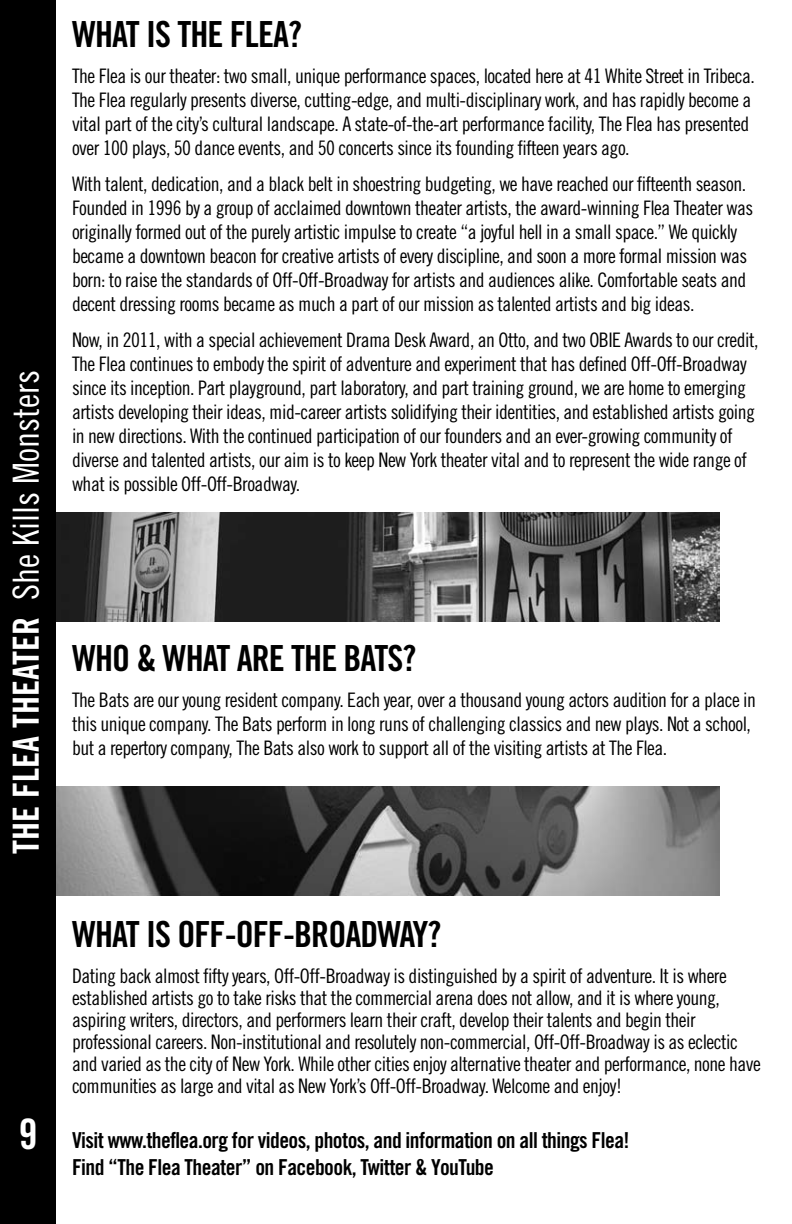
<style>
.page{position:relative;width:792px;height:1224px;background:#fff}
.page>*{position:absolute;margin:0;border:0;box-sizing:border-box;transform-origin:0 0}
.t1{font:42px "Trade Gothic LT Std Bd Cn 20";color:#fff}
.t2{font:36px "Trade Gothic LT Std Bd Cn 20";letter-spacing:-.025em;color:#000}
.t3{font:36px "Trade Gothic LT Std Cn 18";color:#fff}
.t4{font:22px/26.4px "Trade Gothic LT Std Bd Cn 20";letter-spacing:-.025em;color:#000}
.t5{font:20px/24px "Trade Gothic LT Std Cn 18";letter-spacing:-.025em;color:#000}
.s1{font-family:"Trade Gothic LT Std Bd Cn 20"}
</style>
<div class="page">
<img style="left:56px;top:512px;width:664px;height:110px">
<img style="left:56px;top:787px;width:664px;height:109px">
<div style="left:0;top:0;width:56px;height:1224px;background:#000"></div>
<h2 class="t3" style="left:5px;top:854px;width:485px;rotate:-90deg"><span class="s1">THE FLEA THEATER</span> She Kills Monsters</h2>
<h1 class="t1" style="left:27px;top:1106px;width:20px">3</h1>
<h1 class="t1" style="left:19px;top:1109px;width:20px">9</h1>
<h2 class="t2" style="left:72px;top:12px;width:232px">WHAT IS THE FLEA?</h2>
<p class="t5" style="left:72px;top:64px;width:684px">The Flea is our theater: two small, unique performance spaces, located here at 41 White Street in Tribeca.<br>The Flea regularly presents diverse, cutting-edge, and multi-disciplinary work, and has rapidly become a vital part of the city’s cultural landscape. A state-of-the-art performance facility, The Flea has presented over 100 plays, 50 dance events, and 50 concerts since its founding fifteen years ago.</p>
<p class="t5" style="left:72px;top:172px;width:683px">With talent, dedication, and a black belt in shoestring budgeting, we have reached our fifteenth season.<br>Founded in 1996 by a group of acclaimed downtown theater artists, the award-winning Flea Theater was originally formed out of the purely artistic impulse to create “a joyful hell in a small space.” We quickly became a downtown beacon for creative artists of every discipline, and soon a more formal mission was born: to raise the standards of Off-Off-Broadway for artists and audiences alike. Comfortable seats and decent dressing rooms became as much a part of our mission as talented artists and big ideas.</p>
<p class="t5" style="left:72px;top:328px;width:688px">Now, in 2011, with a special achievement Drama Desk Award, an Otto, and two OBIE Awards to our credit, The Flea continues to embody the spirit of adventure and experiment that has defined Off-Off-Broadway since its inception. Part playground, part laboratory, and part training ground, we are home to emerging artists developing their ideas, mid-career artists solidifying their identities, and established artists going in new directions. With the continued participation of our founders and an ever-growing community of diverse and talented artists, our aim is to keep New York theater vital and to represent the wide range of what is possible Off-Off-Broadway.</p>
<h2 class="t2" style="left:72px;top:636px;width:346px">WHO &amp; WHAT ARE THE BATS?</h2>
<p class="t5" style="left:72px;top:688px;width:686px">The Bats are our young resident company. Each year, over a thousand young actors audition for a place in this unique company. The Bats perform in long runs of challenging classics and new plays. Not a school, but a repertory company, The Bats also work to support all of the visiting artists at The Flea.</p>
<h2 class="t2" style="left:72px;top:912px;width:371px">WHAT IS OFF-OFF-BROADWAY?</h2>
<p class="t5" style="left:72px;top:965px;width:691px;line-height:22px">Dating back almost fifty years, Off-Off-Broadway is distinguished by a spirit of adventure. It is where established artists go to take risks that the commercial arena does not allow, and it is where young, aspiring writers, directors, and performers learn their craft, develop their talents and begin their professional careers. Non-institutional and resolutely non-commercial, Off-Off-Broadway is as eclectic and varied as the city of New York. While other cities enjoy alternative theater and performance, none have communities as large and vital as New York’s Off-Off-Broadway. Welcome and enjoy!</p>
<p class="t4" style="left:72px;top:1127px;width:559px">Visit www.theflea.org for videos, photos, and information on all things Flea!<br>Find “The Flea Theater” on Facebook, Twitter &amp; YouTube</p>
</div>
